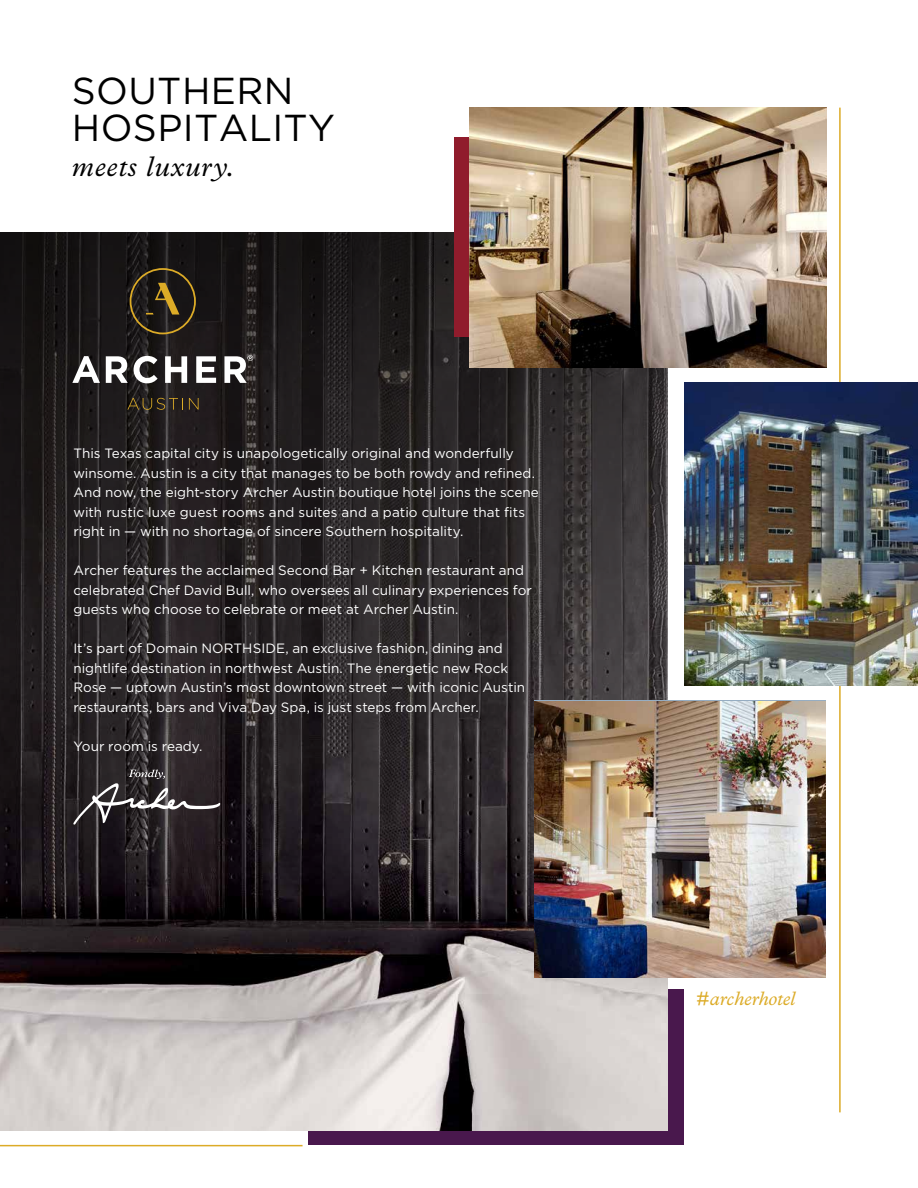
<style>
.page{position:relative;width:918px;height:1188px;background:#fff}
.page>*{position:absolute;margin:0;border:0;box-sizing:border-box;transform-origin:0 0}
.t1{font:37.5px/37.5px "Gotham";letter-spacing:.01em;color:#000}
.t2{font:italic 28.5px "Plantin MT Std";letter-spacing:.03em;color:#000}
.t3{font:italic 19.5px "Plantin MT Std";color:#dcab27}
.t4{font:13.5px/19.5px "Gotham";color:#fff}
</style>
<div class="page">
<div style="left:308px;top:989px;width:376px;height:155px;background:#49184d"></div>
<img style="left:0;top:956px;width:668px;height:174px">
<hr style="left:839px;top:108px;width:2px;height:1004px;background:#dcab27">
<hr style="left:0;top:1145px;width:303px;height:1px;background:#dcab27">
<img style="left:684px;top:382px;width:234px;height:304px">
<svg style="left:0;top:232px;width:668px;height:724px;background:#282426"></svg>
<div style="left:454px;top:138px;width:173px;height:199px;background:#901c2c"></div>
<img style="left:470px;top:108px;width:356px;height:259px">
<img style="left:535px;top:701px;width:291px;height:277px">
<svg style="left:130px;top:268px;width:66px;height:66px;background:#372d1a"></svg>
<svg style="left:127px;top:398px;width:56px;height:12px"></svg>
<svg style="left:189px;top:398px;width:10px;height:12px"></svg>
<svg style="left:72px;top:356px;width:28px;height:27px"></svg>
<svg style="left:106px;top:356px;width:22px;height:27px"></svg>
<svg style="left:134px;top:356px;width:24px;height:27px"></svg>
<svg style="left:165px;top:356px;width:22px;height:27px"></svg>
<svg style="left:196px;top:356px;width:20px;height:27px"></svg>
<svg style="left:224px;top:355px;width:29px;height:28px"></svg>
<svg style="left:73px;top:769px;width:148px;height:57px;background:#433e40"></svg>
<h1 class="t1" style="left:72px;top:71px;width:265px">SOUTHERN<br>HOSPITALITY</h1>
<h2 class="t2" style="left:72px;top:150px;width:165px">meets luxury.</h2>
<p class="t4" style="left:73px;top:443px;width:467px">This Texas capital city is unapologetically original and wonderfully winsome. Austin is a city that manages to be both rowdy and refined.<br>And now, the eight-story Archer Austin boutique hotel joins the scene with rustic luxe guest rooms and suites and a patio culture that fits right in — with no shortage of sincere Southern hospitality.</p>
<p class="t4" style="left:73px;top:560px;width:460px">Archer features the acclaimed Second Bar + Kitchen restaurant and celebrated Chef David Bull, who oversees all culinary experiences for guests who choose to celebrate or meet at Archer Austin.</p>
<p class="t4" style="left:73px;top:638px;width:453px">It’s part of Domain NORTHSIDE, an exclusive fashion, dining and nightlife destination in northwest Austin. The energetic new Rock Rose — uptown Austin’s most downtown street — with iconic Austin restaurants, bars and Viva Day Spa, is just steps from Archer.</p>
<p class="t4" style="left:73px;top:736px;width:131px">Your room is ready.</p>
<h3 class="t3" style="left:697px;top:987px;width:100px">#archerhotel</h3>
</div>
